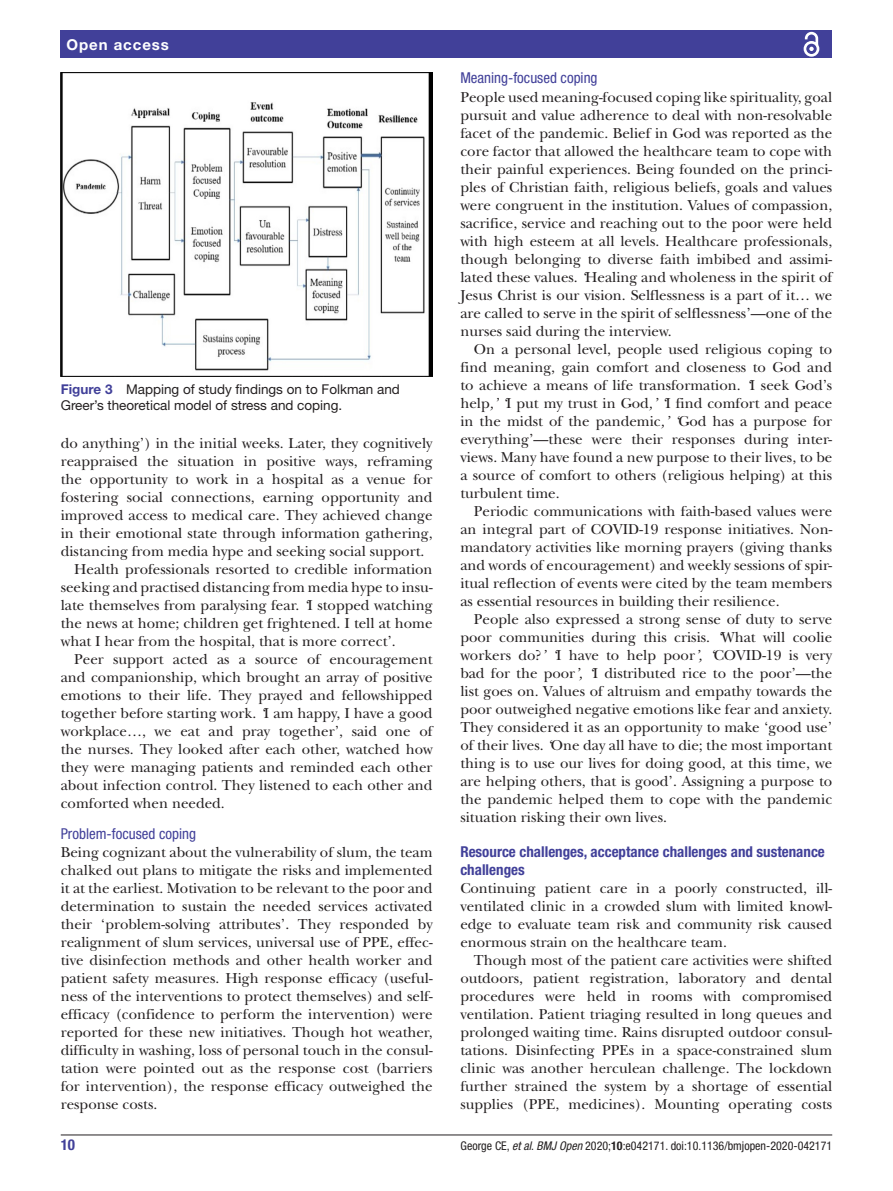
<style>
.page{position:relative;width:893px;height:1191px;background:#fff}
.page>*{position:absolute;margin:0;border:0;box-sizing:border-box;transform-origin:0 0}
.t1{font:15px/18px "New Baskerville";color:#231f20;text-align:justify}
.t2{font:700 condensed 15px/18px "Helvetica Neue LT Std";color:#414099}
.t3{font:condensed 15px "Helvetica Neue LT Std";color:#414099}
.t4{font:700 15px "Helvetica Neue LT Std";letter-spacing:.065em;color:#fff}
.t5{font:13.5px/16.2px "Helvetica Neue LT Std";color:#231f20}
.t6{font:condensed 12px "Helvetica Neue LT Std";color:#231f20}
.s1{font-weight:700;color:#414099}
.s2{font-style:italic}
.s3{font-weight:700}
</style>
<div class="page">
<hr style="left:61px;top:1134px;width:771px;height:1px;background:#231f20">
<div style="left:61px;top:31px;width:771px;height:27px;background:#414099"></div>
<svg style="left:803px;top:31px;width:17px;height:26px"></svg>
<img style="left:61px;top:73px;width:372px;height:303px">
<p class="t4" style="left:66px;top:35px;width:104px">Open access</p>
<p class="t5" style="left:61px;top:381px;width:341px"><span class="s1">Figure 3</span> Mapping of study findings on to Folkman and<br>Greer’s theoretical model of stress and coping.</p>
<p class="t1" style="left:61px;top:434px;width:373px">do anything’) in the initial weeks. Later, they cognitively</p>
<p class="t1" style="left:61px;top:452px;width:373px">reappraised the situation in positive ways, reframing</p>
<p class="t1" style="left:61px;top:470px;width:373px">the opportunity to work in a hospital as a venue for</p>
<p class="t1" style="left:61px;top:488px;width:373px">fostering social connections, earning opportunity and</p>
<p class="t1" style="left:61px;top:506px;width:373px">improved access to medical care. They achieved change</p>
<p class="t1" style="left:61px;top:524px;width:373px">in their emotional state through information gathering,</p>
<p class="t1" style="left:61px;top:542px;width:365px">distancing from media hype and seeking social support.</p>
<p class="t1" style="left:74px;top:560px;width:360px">Health professionals resorted to credible information</p>
<p class="t1" style="left:61px;top:578px;width:373px">seeking and practised distancing from media hype to insu-</p>
<p class="t1" style="left:61px;top:596px;width:373px">late themselves from paralysing fear. <span class="s2">‘</span>I stopped watching</p>
<p class="t1" style="left:61px;top:614px;width:373px">the news at home; children get frightened. I tell at home</p>
<p class="t1" style="left:61px;top:632px;width:337px">what I hear from the hospital, that is more correct’.</p>
<p class="t1" style="left:74px;top:650px;width:360px">Peer support acted as a source of encouragement</p>
<p class="t1" style="left:61px;top:668px;width:373px">and companionship, which brought an array of positive</p>
<p class="t1" style="left:61px;top:686px;width:373px">emotions to their life. They prayed and fellowshipped</p>
<p class="t1" style="left:61px;top:704px;width:373px">together before starting work. <span class="s2">‘</span>I am happy, I have a good</p>
<p class="t1" style="left:61px;top:722px;width:373px">workplace…, we eat and pray together’, said one of</p>
<p class="t1" style="left:61px;top:740px;width:373px">the nurses. They looked after each other, watched how</p>
<p class="t1" style="left:61px;top:758px;width:373px">they were managing patients and reminded each other</p>
<p class="t1" style="left:61px;top:776px;width:373px">about infection control. They listened to each other and</p>
<p class="t1" style="left:61px;top:794px;width:166px">comforted when needed.</p>
<p class="t3" style="left:61px;top:825px;width:137px">Problem-focused coping</p>
<p class="t1" style="left:61px;top:843px;width:373px">Being cognizant about the vulnerability of slum, the team chalked out plans to mitigate the risks and implemented it at the earliest. Motivation to be relevant to the poor and determination to sustain the needed services activated their ‘problem-solving attributes’. They responded by realignment of slum services, universal use of PPE, effec&shy;tive disinfection methods and other health worker and patient safety measures. High response efficacy (useful&shy;ness of the interventions to protect themselves) and self&shy;efficacy (confidence to perform the intervention) were reported for these new initiatives. Though hot weather, difficulty in washing, loss of personal touch in the consul&shy;tation were pointed out as the response cost (barriers for intervention), the response efficacy outweighed the response costs.</p>
<p class="t3" style="left:460px;top:69px;width:139px">Meaning-focused coping</p>
<p class="t1" style="left:460px;top:88px;width:373px">People used meaning-focused coping like spirituality, goal pursuit and value adherence to deal with non-resolvable facet of the pandemic. Belief in God was reported as the core factor that allowed the healthcare team to cope with their painful experiences. Being founded on the princi&shy;ples of Christian faith, religious beliefs, goals and values were congruent in the institution. Values of compassion, sacrifice, service and reaching out to the poor were held with high esteem at all levels. Healthcare professionals, though belonging to diverse faith imbibed and assimi&shy;lated these values. <span class="s2">‘</span>Healing and wholeness in the spirit of Jesus Christ is our vision. Selflessness is a part of it… we are called to serve in the spirit of selflessness’—one of the nurses said during the interview.</p>
<p class="t1" style="left:460px;top:340px;width:373px;text-indent:14px">On a personal level, people used religious coping to find meaning, gain comfort and closeness to God and to achieve a means of life transformation. <span class="s2">‘</span>I seek God’s help<span class="s2">,’ ‘</span>I put my trust in God<span class="s2">,’ ‘</span>I find comfort and peace in the midst of the pandemic<span class="s2">,’ ‘</span>God has a purpose for everything’—these were their responses during inter&shy;views. Many have found a new purpose to their lives, to be a source of comfort to others (religious helping) at this turbulent time.</p>
<p class="t1" style="left:460px;top:502px;width:373px;text-indent:14px">Periodic communications with faith-based values were an integral part of COVID-19 response initiatives. Non&shy;mandatory activities like morning prayers (giving thanks and words of encouragement) and weekly sessions of spir&shy;itual reflection of events were cited by the team members as essential resources in building their resilience.</p>
<p class="t1" style="left:460px;top:610px;width:373px;text-indent:14px">People also expressed a strong sense of duty to serve poor communities during this crisis. <span class="s2">‘</span>What will coolie workers do?<span class="s2">’ ‘</span>I have to help poor<span class="s2">’, ‘</span>COVID-19 is very bad for the poor<span class="s2">’, ‘</span>I distributed rice to the poor’—the list goes on. Values of altruism and empathy towards the poor outweighed negative emotions like fear and anxiety.<br>They considered it as an opportunity to make ‘good use’ of their lives. <span class="s2">‘</span>One day all have to die; the most important thing is to use our lives for doing good, at this time, we are helping others, that is good’. Assigning a purpose to the pandemic helped them to cope with the pandemic situation risking their own lives.</p>
<p class="t2" style="left:460px;top:842px;width:366px">Resource challenges, acceptance challenges and sustenance challenges</p>
<p class="t1" style="left:460px;top:879px;width:373px">Continuing patient care in a poorly constructed, ill&shy;ventilated clinic in a crowded slum with limited knowl&shy;edge to evaluate team risk and community risk caused enormous strain on the healthcare team.</p>
<p class="t1" style="left:460px;top:951px;width:373px;text-indent:14px">Though most of the patient care activities were shifted outdoors, patient registration, laboratory and dental procedures were held in rooms with compromised ventilation. Patient triaging resulted in long queues and prolonged waiting time. Rains disrupted outdoor consul&shy;tations. Disinfecting PPEs in a space-constrained slum clinic was another herculean challenge. The lockdown further strained the system by a shortage of essential supplies (PPE, medicines). Mounting operating costs</p>
<p class="t2" style="left:61px;top:1135px;width:16px">10</p>
<p class="t6" style="left:461px;top:1138px;width:373px">George CE, <span class="s2">et al</span>. <span class="s2">BMJ Open</span> 2020;<span class="s3">10</span>:e042171. doi:10.1136/bmjopen-2020-042171</p>
</div>
